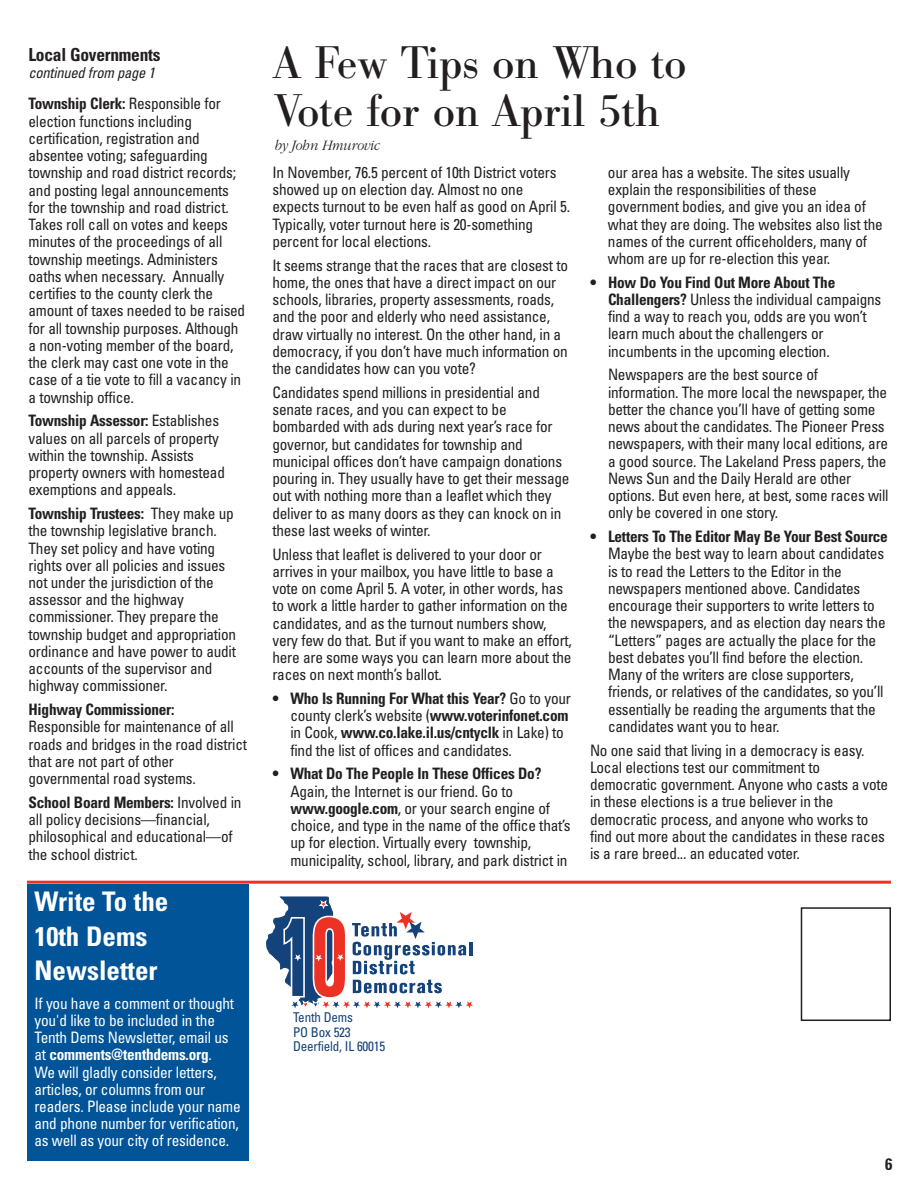
<style>
.page{position:relative;width:918px;height:1188px;background:#fff}
.page>*{position:absolute;margin:0;border:0;box-sizing:border-box;transform-origin:0 0}
.t1{font:45px/48px "Bodoni BE";color:#231f20}
.t2{font:700 condensed 27px/34.5px "Univers";color:#fff}
.t3{font:700 condensed 18px "Univers";letter-spacing:-.015em;color:#231f20}
.t4{font:700 condensed 16.5px "Univers";color:#231f20}
.t5{font:condensed 15.75px/17.2px "Univers";letter-spacing:-.015em;color:#231f20}
.t6{font:condensed 15.75px/17.2px "Univers";letter-spacing:-.015em;color:#fff}
.t7{font:700 condensed 15.75px "Univers";letter-spacing:-.015em;color:#231f20}
.t8{font:italic condensed 15px "Univers";color:#231f20}
.t9{font:italic 300 15px "Garamond";letter-spacing:-.015em;color:#231f20;scale:.92 1}
.t10{font:condensed 13.5px/14.2px "Univers";letter-spacing:-.015em;color:#14427a}
.s1{font-weight:700}
</style>
<div class="page">
<svg style="left:267px;top:896px;width:206px;height:112px"></svg>
<div style="left:801px;top:907px;width:90px;height:114px;border:2px solid #231f20"></div>
<hr style="left:27px;top:881px;width:864px;height:3px;background:#ee3125">
<div style="left:27px;top:884px;width:221px;height:277px;background:#015498"></div>
<p class="t3" style="left:28px;top:48px;width:133px">Local Governments</p>
<p class="t8" style="left:28px;top:67px;width:131px">continued from page 1</p>
<p class="t5" style="left:29px;top:97px;width:218px"><span class="s1">Township Clerk:</span> Responsible for election functions including certification, registration and absentee voting; safeguarding township and road district records; and posting legal announcements for the township and road district.<br>Takes roll call on votes and keeps minutes of the proceedings of all township meetings. Administers oaths when necessary. Annually certifies to the county clerk the amount of taxes needed to be raised for all township purposes. Although a non-voting member of the board, the clerk may cast one vote in the case of a tie vote to fill a vacancy in a township office.</p>
<p class="t5" style="left:29px;top:413px;width:198px"><span class="s1">Township Assessor:</span> Establishes values on all parcels of property within the township. Assists property owners with homestead exemptions and appeals.</p>
<p class="t5" style="left:29px;top:506px;width:209px"><span class="s1">Township Trustees:</span> They make up the township legislative branch.<br>They set policy and have voting rights over all policies and issues not under the jurisdiction of the assessor and the highway commissioner. They prepare the township budget and appropriation ordinance and have power to audit accounts of the supervisor and highway commissioner.</p>
<p class="t7" style="left:29px;top:704px;width:148px">Highway Commissioner:</p>
<p class="t5" style="left:29px;top:720px;width:220px">Responsible for maintenance of all roads and bridges in the road district that are not part of other governmental road systems.</p>
<p class="t5" style="left:29px;top:795px;width:214px"><span class="s1">School Board Members:</span> Involved in all policy decisions—financial, philosophical and educational—of the school district.</p>
<h2 class="t2" style="left:34px;top:887px;width:135px">Write To the<br>10th Dems<br>Newsletter</h2>
<p class="t6" style="left:34px;top:996px;width:208px">If you have a comment or thought you'd like to be included in the<br>Tenth Dems Newsletter, email us at <span class="s1">comments@tenthdems.org</span>.<br>We will gladly consider letters, articles, or columns from our readers. Please include your name and phone number for verification, as well as your city of residence.</p>
<h1 class="t1" style="left:274px;top:44px;width:415px">A Few Tips on Who to<br>Vote for on April 5th</h1>
<p class="t9" style="left:274px;top:140px;width:117px">by John Hmurovic</p>
<p class="t5" style="left:272px;top:165px;width:299px">In November, 76.5 percent of 10th District voters showed up on election day. Almost no one expects turnout to be even half as good on April 5.<br>Typically, voter turnout here is 20-something percent for local elections.</p>
<p class="t5" style="left:272px;top:258px;width:297px">It seems strange that the races that are closest to home, the ones that have a direct impact on our schools, libraries, property assessments, roads, and the poor and elderly who need assistance, draw virtually no interest. On the other hand, in a democracy, if you don’t have much information on the candidates how can you vote?</p>
<p class="t5" style="left:272px;top:385px;width:299px">Candidates spend millions in presidential and senate races, and you can expect to be bombarded with ads during next year’s race for governor, but candidates for township and municipal offices don’t have campaign donations pouring in. They usually have to get their message out with nothing more than a leaflet which they deliver to as many doors as they can knock on in these last weeks of winter.</p>
<p class="t5" style="left:272px;top:547px;width:301px">Unless that leaflet is delivered to your door or arrives in your mailbox, you have little to base a vote on come April 5. A voter, in other words, has to work a little harder to gather information on the candidates, and as the turnout numbers show, very few do that. But if you want to make an effort, here are some ways you can learn more about the races on next month’s ballot.</p>
<p class="t5" style="left:290px;top:691px;width:282px;text-indent:-18px"><span class="s1">• Who Is Running For What this Year?</span> Go to your county clerk’s website (<span class="s1">www.voterinfonet.com </span>in Cook, <span class="s1">www.co.lake.il.us/cntyclk</span> in Lake) to find the list of offices and candidates.</p>
<p class="t7" style="left:272px;top:768px;width:271px">• What Do The People In These Offices Do?</p>
<p class="t5" style="left:290px;top:784px;width:282px">Again, the Internet is our friend. Go to <span class="s1">www.google.com</span>, or your search engine of choice, and type in the name of the office that’s up for election. Virtually every township, municipality, school, library, and park district in</p>
<p class="t5" style="left:608px;top:165px;width:276px">our area has a website. The sites usually explain the responsibilities of these government bodies, and give you an idea of what they are doing. The websites also list the names of the current officeholders, many of whom are up for re-election this year.</p>
<p class="t5" style="left:608px;top:275px;width:275px;text-indent:-18px"><span class="s1">• How Do You Find Out More About The Challengers?</span> Unless the individual campaigns find a way to reach you, odds are you won’t learn much about the challengers or incumbents in the upcoming election.</p>
<p class="t5" style="left:608px;top:368px;width:282px">Newspapers are the best source of information. The more local the newspaper, the better the chance you’ll have of getting some news about the candidates. The Pioneer Press newspapers, with their many local editions, are a good source. The Lakeland Press papers, the News Sun and the Daily Herald are other options. But even here, at best, some races will only be covered in one story.</p>
<p class="t7" style="left:590px;top:531px;width:299px">• Letters To The Editor May Be Your Best Source</p>
<p class="t5" style="left:608px;top:547px;width:279px">Maybe the best way to learn about candidates is to read the Letters to the Editor in the newspapers mentioned above. Candidates encourage their supporters to write letters to the newspapers, and as election day nears the “Letters” pages are actually the place for the best debates you’ll find before the election.<br>Many of the writers are close supporters, friends, or relatives of the candidates, so you’ll essentially be reading the arguments that the candidates want you to hear.</p>
<p class="t5" style="left:590px;top:743px;width:300px">No one said that living in a democracy is easy.<br>Local elections test our commitment to democratic government. Anyone who casts a vote in these elections is a true believer in the democratic process, and anyone who works to find out more about the candidates in these races is a rare breed... an educated voter.</p>
<p class="t10" style="left:293px;top:1012px;width:94px">Tenth Dems<br>PO Box 523<br>Deerfield, IL 60015</p>
<p class="t4" style="left:885px;top:1158px;width:9px">6</p>
</div>
